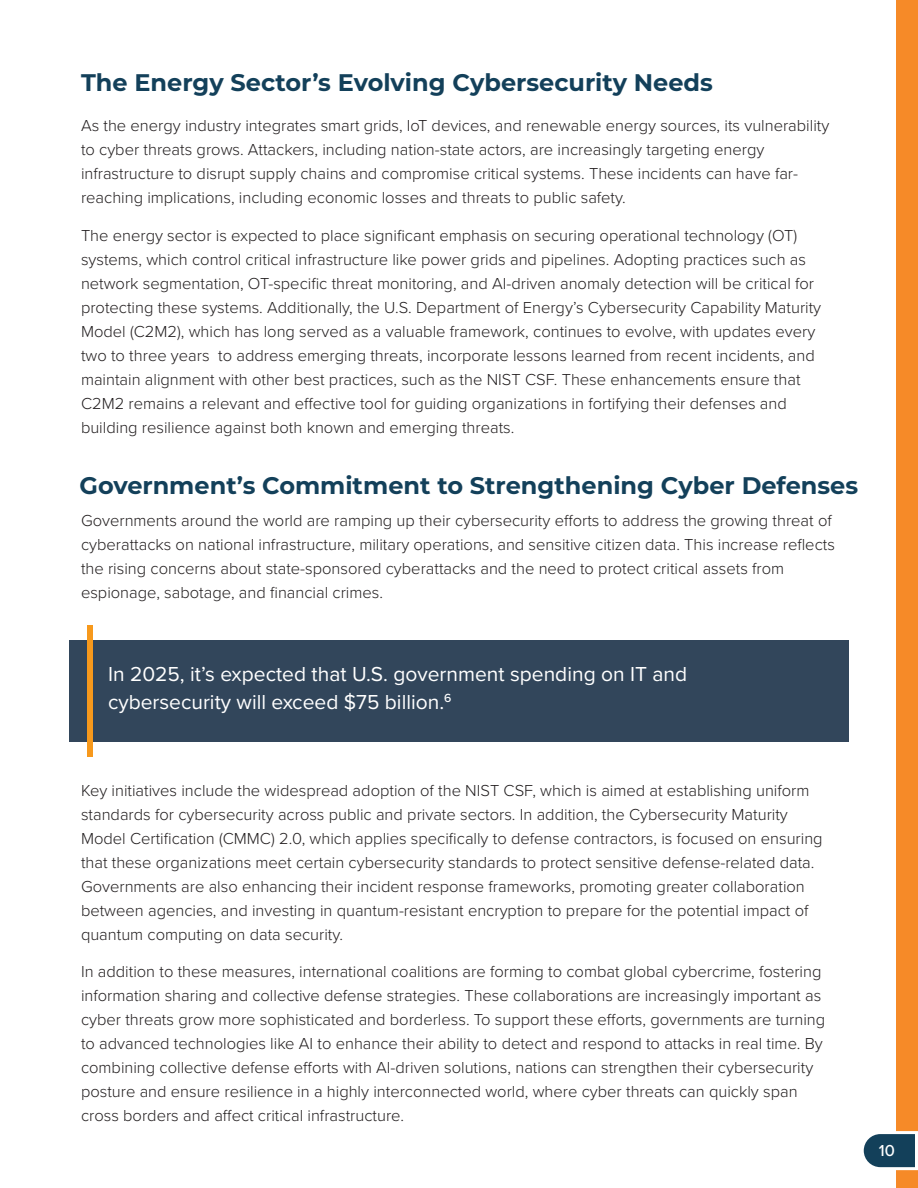
<style>
.page{position:relative;width:918px;height:1188px;background:#fff}
.page>*{position:absolute;margin:0;border:0;box-sizing:border-box;transform-origin:0 0}
.t1{font:700 24px "Montserrat";color:#13405a}
.Body_copy{font:21px/28.5px "Proxima Nova";color:#fff}
.Body_copy-2{font:300 16.5px/24px "Proxima Nova";color:#231f20}
.t2{font:500 16.5px "Proxima Nova";color:#fff}
</style>
<div class="page">
<div style="left:897px;top:0;width:21px;height:1188px;background:#f68a28"></div>
<svg style="left:863px;top:1130px;width:55px;height:42px"></svg>
<div style="left:69px;top:641px;width:780px;height:101px;background:#32465b"></div>
<div style="left:88px;top:625px;width:5px;height:132px;background:#f7991c"></div>
<p class="t1" style="left:81px;top:65px;width:633px">The Energy Sector’s Evolving Cybersecurity Needs</p>
<p class="Body_copy-2" style="left:81px;top:113px;width:750px">As the energy industry integrates smart grids, IoT devices, and renewable energy sources, its vulnerability to cyber threats grows. Attackers, including nation-state actors, are increasingly targeting energy infrastructure to disrupt supply chains and compromise critical systems. These incidents can have far&shy;reaching implications, including economic losses and threats to public safety.</p>
<p class="Body_copy-2" style="left:81px;top:222px;width:742px">The energy sector is expected to place significant emphasis on securing operational technology (OT) systems, which control critical infrastructure like power grids and pipelines. Adopting practices such as network segmentation, OT-specific threat monitoring, and AI-driven anomaly detection will be critical for protecting these systems. Additionally, the U.S. Department of Energy’s Cybersecurity Capability Maturity Model (C2M2), which has long served as a valuable framework, continues to evolve, with updates every two to three years to address emerging threats, incorporate lessons learned from recent incidents, and maintain alignment with other best practices, such as the NIST CSF. These enhancements ensure that C2M2 remains a relevant and effective tool for guiding organizations in fortifying their defenses and building resilience against both known and emerging threats.</p>
<p class="t1" style="left:80px;top:468px;width:780px">Government’s Commitment to Strengthening Cyber Defenses</p>
<p class="Body_copy-2" style="left:81px;top:507px;width:755px">Governments around the world are ramping up their cybersecurity efforts to address the growing threat of cyberattacks on national infrastructure, military operations, and sensitive citizen data. This increase reflects the rising concerns about state-sponsored cyberattacks and the need to protect critical assets from espionage, sabotage, and financial crimes.</p>
<p class="Body_copy" style="left:108px;top:659px;width:581px">In 2025, it’s expected that U.S. government spending on IT and cybersecurity will exceed $75 billion.<sup>6</sup></p>
<p class="Body_copy-2" style="left:81px;top:777px;width:743px">Key initiatives include the widespread adoption of the NIST CSF, which is aimed at establishing uniform standards for cybersecurity across public and private sectors. In addition, the Cybersecurity Maturity Model Certification (CMMC) 2.0, which applies specifically to defense contractors, is focused on ensuring that these organizations meet certain cybersecurity standards to protect sensitive defense-related data.<br>Governments are also enhancing their incident response frameworks, promoting greater collaboration between agencies, and investing in quantum-resistant encryption to prepare for the potential impact of quantum computing on data security.</p>
<p class="Body_copy-2" style="left:81px;top:959px;width:746px">In addition to these measures, international coalitions are forming to combat global cybercrime, fostering information sharing and collective defense strategies. These collaborations are increasingly important as cyber threats grow more sophisticated and borderless. To support these efforts, governments are turning to advanced technologies like AI to enhance their ability to detect and respond to attacks in real time. By combining collective defense efforts with AI-driven solutions, nations can strengthen their cybersecurity posture and ensure resilience in a highly interconnected world, where cyber threats can quickly span cross borders and affect critical infrastructure.</p>
<p class="t2" style="left:879px;top:1138px;width:18px">10</p>
</div>
